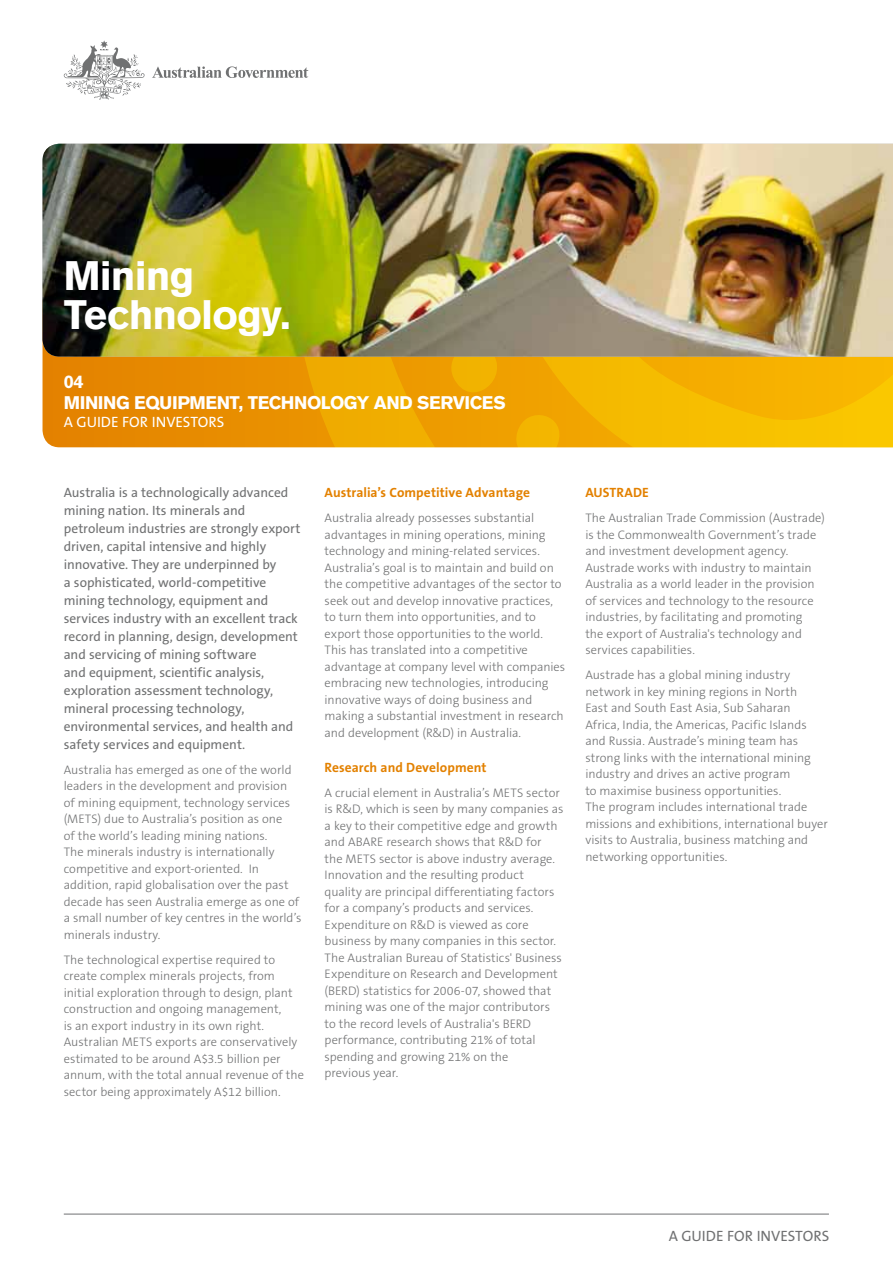
<style>
.page{position:relative;width:893px;height:1263px;background:#fff}
.page>*{position:absolute;margin:0;border:0;box-sizing:border-box;transform-origin:0 0}
.t1{font:900 40.5px/38.8px "Akzidenz Grotesk";letter-spacing:-.02em;color:#fff}
.t2{font:900 18px/21px "Akzidenz Grotesk";letter-spacing:-.025em;color:#fff}
.t3{font:15px "The Sans B5 Plain";color:#707172}
.t4{font:15px "The Sans B5 Plain";color:#fff}
.t5{font:13.5px/18px "The Sans B5 Plain";letter-spacing:-.005em;color:#707172}
.t6{font:700 13.5px "The Sans B7";letter-spacing:.005em;color:#e38100}
.t7{font:300 12.45px/16.5px "The Sans B3";color:#707172}
</style>
<div class="page">
<div style="left:43px;top:357px;width:201px;height:90px;background:#e68800"></div>
<svg style="left:244px;top:357px;width:649px;height:90px;background:#f2ad00"></svg>
<hr style="left:64px;top:1214px;width:765px;height:1px;background:#707172">
<svg style="left:152px;top:66px;width:156px;height:12px"></svg>
<svg style="left:64px;top:40px;width:81px;height:60px"></svg>
<img style="left:43px;top:144px;width:850px;height:213px">
<h1 class="t1" style="left:64px;top:256px;width:229px">MINING<br>TECHNOLOGY.</h1>
<p class="t2" style="left:64px;top:371px;width:443px">04<br>MINING EQUIPMENT, TECHNOLOGY AND SERVICES</p>
<p class="t4" style="left:64px;top:414px;width:162px">A GUIDE FOR INVESTORS</p>
<p class="t5" style="left:64px;top:484px;width:238px">Australia is a technologically advanced mining nation. Its minerals and petroleum industries are strongly export driven, capital intensive and highly innovative. They are underpinned by<br>a sophisticated, world-competitive mining technology, equipment and services industry with an excellent track record in planning, design, development and servicing of mining software<br>and equipment, scientific analysis, exploration assessment technology, mineral processing technology, environmental services, and health and safety services and equipment.</p>
<p class="t7" style="left:64px;top:762px;width:239px">Australia has emerged as one of the world leaders in the development and provision of mining equipment, technology services (METS) due to Australia’s position as one<br>of the world’s leading mining nations.<br>The minerals industry is internationally competitive and export-oriented. In addition, rapid globalisation over the past decade has seen Australia emerge as one of a small number of key centres in the world’s minerals industry.</p>
<p class="t7" style="left:64px;top:952px;width:242px">The technological expertise required to create complex minerals projects, from initial exploration through to design, plant construction and ongoing management,<br>is an export industry in its own right.<br>Australian METS exports are conservatively estimated to be around A$3.5 billion per annum, with the total annual revenue of the sector being approximately A$12 billion.</p>
<h2 class="t6" style="left:325px;top:485px;width:207px">Australia’s Competitive Advantage</h2>
<p class="t7" style="left:325px;top:510px;width:242px">Australia already possesses substantial advantages in mining operations, mining technology and mining-related services.<br>Australia’s goal is to maintain and build on the competitive advantages of the sector to seek out and develop innovative practices, to turn them into opportunities, and to export those opportunities to the world.<br>This has translated into a competitive advantage at company level with companies embracing new technologies, introducing innovative ways of doing business and making a substantial investment in research and development (R&amp;D) in Australia.</p>
<h2 class="t6" style="left:325px;top:760px;width:164px">Research and Development</h2>
<p class="t7" style="left:325px;top:785px;width:240px">A crucial element in Australia’s METS sector is R&amp;D, which is seen by many companies as a key to their competitive edge and growth and ABARE research shows that R&amp;D for<br>the METS sector is above industry average.<br>Innovation and the resulting product quality are principal differentiating factors for a company’s products and services.<br>Expenditure on R&amp;D is viewed as core business by many companies in this sector.<br>The Australian Bureau of Statistics' Business Expenditure on Research and Development (BERD) statistics for 2006-07, showed that mining was one of the major contributors to the record levels of Australia's BERD performance, contributing 21% of total spending and growing 21% on the<br>previous year.</p>
<h2 class="t6" style="left:585px;top:485px;width:65px">AUSTRADE</h2>
<p class="t7" style="left:585px;top:510px;width:241px">The Australian Trade Commission (Austrade) is the Commonwealth Government’s trade and investment development agency.<br>Austrade works with industry to maintain Australia as a world leader in the provision of services and technology to the resource industries, by facilitating and promoting<br>the export of Australia's technology and services capabilities.</p>
<p class="t7" style="left:585px;top:667px;width:244px">Austrade has a global mining industry network in key mining regions in North<br>East and South East Asia, Sub Saharan Africa, India, the Americas, Pacific Islands and Russia. Austrade’s mining team has strong links with the international mining industry and drives an active program<br>to maximise business opportunities.<br>The program includes international trade missions and exhibitions, international buyer visits to Australia, business matching and networking opportunities.</p>
<p class="t3" style="left:669px;top:1228px;width:162px">A GUIDE FOR INVESTORS</p>
</div>
